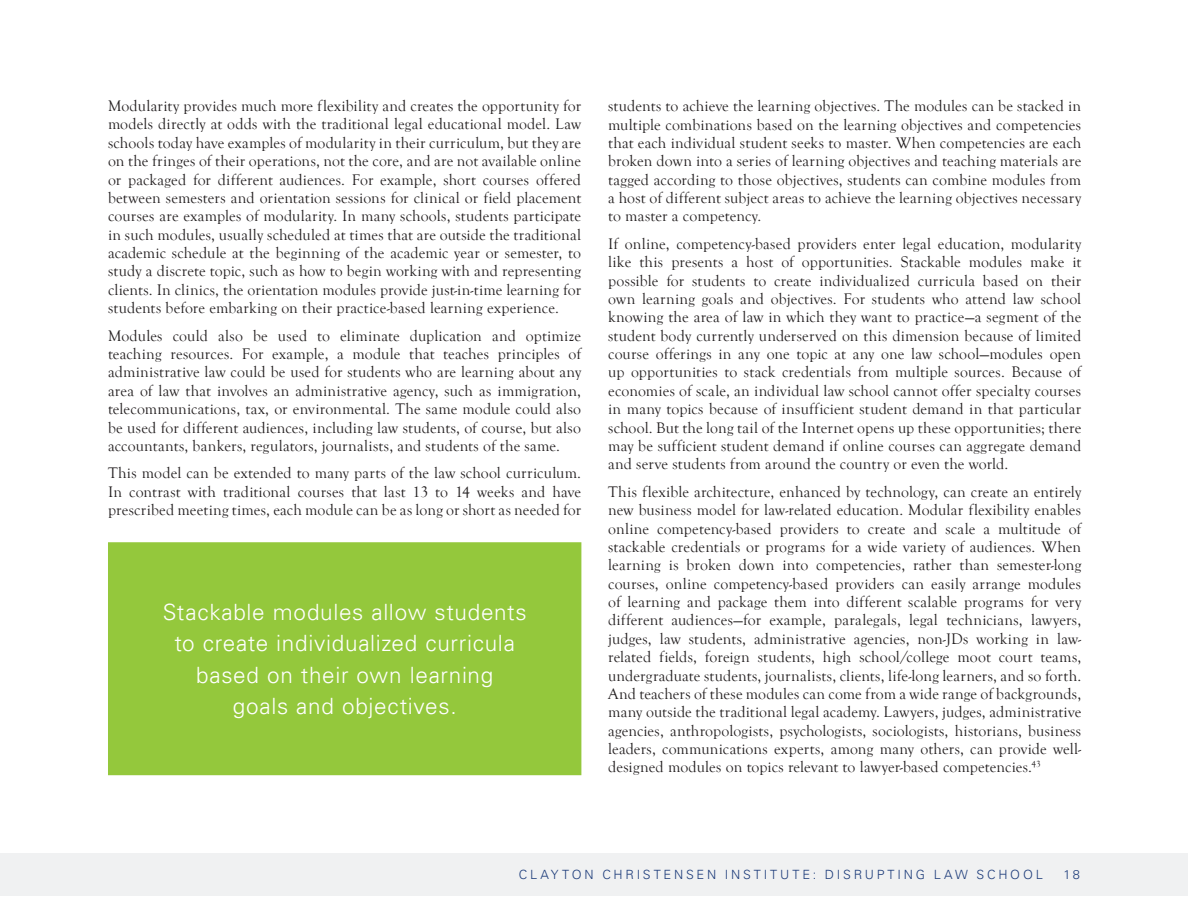
<style>
.page{position:relative;width:1188px;height:918px;background:#fff}
.page>*{position:absolute;margin:0;border:0;box-sizing:border-box;transform-origin:0 0}
.t1{font:300 22.5px/31.5px "Univers LT";letter-spacing:.03em;color:#fff;text-align:center}
.t2{font:15.75px/18.5px "Goudy Old Style T";letter-spacing:.015em;color:#231f20;text-align:justify}
.t3{font:300 12.75px "Univers LT";letter-spacing:.215em;color:#1e3d7b}
</style>
<div class="page">
<div style="left:109px;top:543px;width:472px;height:231px;background:#94c83c"></div>
<div style="left:108px;top:542px;width:473px;height:233px;border:2px solid #94c83c"></div>
<div style="left:0;top:853px;width:1188px;height:42px;background:#f0f1f2"></div>
<p class="t2" style="left:108px;top:98px;width:475px">Modularity provides much more flexibility and creates the opportunity for models directly at odds with the traditional legal educational model. Law schools today have examples of modularity in their curriculum, but they are on the fringes of their operations, not the core, and are not available online or packaged for different audiences. For example, short courses offered between semesters and orientation sessions for clinical or field placement courses are examples of modularity. In many schools, students participate in such modules, usually scheduled at times that are outside the traditional academic schedule at the beginning of the academic year or semester, to study a discrete topic, such as how to begin working with and representing clients. In clinics, the orientation modules provide just-in-time learning for students before embarking on their practice-based learning experience.</p>
<p class="t2" style="left:108px;top:327px;width:475px">Modules could also be used to eliminate duplication and optimize teaching resources. For example, a module that teaches principles of administrative law could be used for students who are learning about any area of law that involves an administrative agency, such as immigration, telecommunications, tax, or environmental. The same module could also be used for different audiences, including law students, of course, but also accountants, bankers, regulators, journalists, and students of the same.</p>
<p class="t2" style="left:108px;top:465px;width:475px">This model can be extended to many parts of the law school curriculum.<br>In contrast with traditional courses that last 13 to 14 weeks and have prescribed meeting times, each module can be as long or short as needed for</p>
<h1 class="t1" style="left:163px;top:598px;width:366px">Stackable modules allow students to create individualized curricula based on their own learning<br>goals and objectives.</h1>
<p class="t2" style="left:608px;top:98px;width:475px">students to achieve the learning objectives. The modules can be stacked in multiple combinations based on the learning objectives and competencies that each individual student seeks to master. When competencies are each broken down into a series of learning objectives and teaching materials are tagged according to those objectives, students can combine modules from a host of different subject areas to achieve the learning objectives necessary to master a competency.</p>
<p class="t2" style="left:608px;top:235px;width:475px">If online, competency-based providers enter legal education, modularity like this presents a host of opportunities. Stackable modules make it possible for students to create individualized curricula based on their own learning goals and objectives. For students who attend law school knowing the area of law in which they want to practice—a segment of the student body currently underserved on this dimension because of limited course offerings in any one topic at any one law school—modules open up opportunities to stack credentials from multiple sources. Because of economies of scale, an individual law school cannot offer specialty courses in many topics because of insufficient student demand in that particular school. But the long tail of the Internet opens up these opportunities; there may be sufficient student demand if online courses can aggregate demand and serve students from around the country or even the world.</p>
<p class="t2" style="left:608px;top:483px;width:475px">This flexible architecture, enhanced by technology, can create an entirely new business model for law-related education. Modular flexibility enables online competency-based providers to create and scale a multitude of stackable credentials or programs for a wide variety of audiences. When learning is broken down into competencies, rather than semester-long courses, online competency-based providers can easily arrange modules of learning and package them into different scalable programs for very different audiences—for example, paralegals, legal technicians, lawyers, judges, law students, administrative agencies, non-JDs working in law&shy;related fields, foreign students, high school/college moot court teams, undergraduate students, journalists, clients, life-long learners, and so forth.<br>And teachers of these modules can come from a wide range of backgrounds, many outside the traditional legal academy. Lawyers, judges, administrative agencies, anthropologists, psychologists, sociologists, historians, business leaders, communications experts, among many others, can provide well&shy;designed modules on topics relevant to lawyer-based competencies.<sup>43</sup></p>
<p class="t3" style="left:519px;top:869px;width:525px">CLAYTON CHRISTENSEN INSTITUTE: DISRUPTING LAW SCHOOL</p>
<p class="t3" style="left:1064px;top:869px;width:18px">18</p>
</div>
